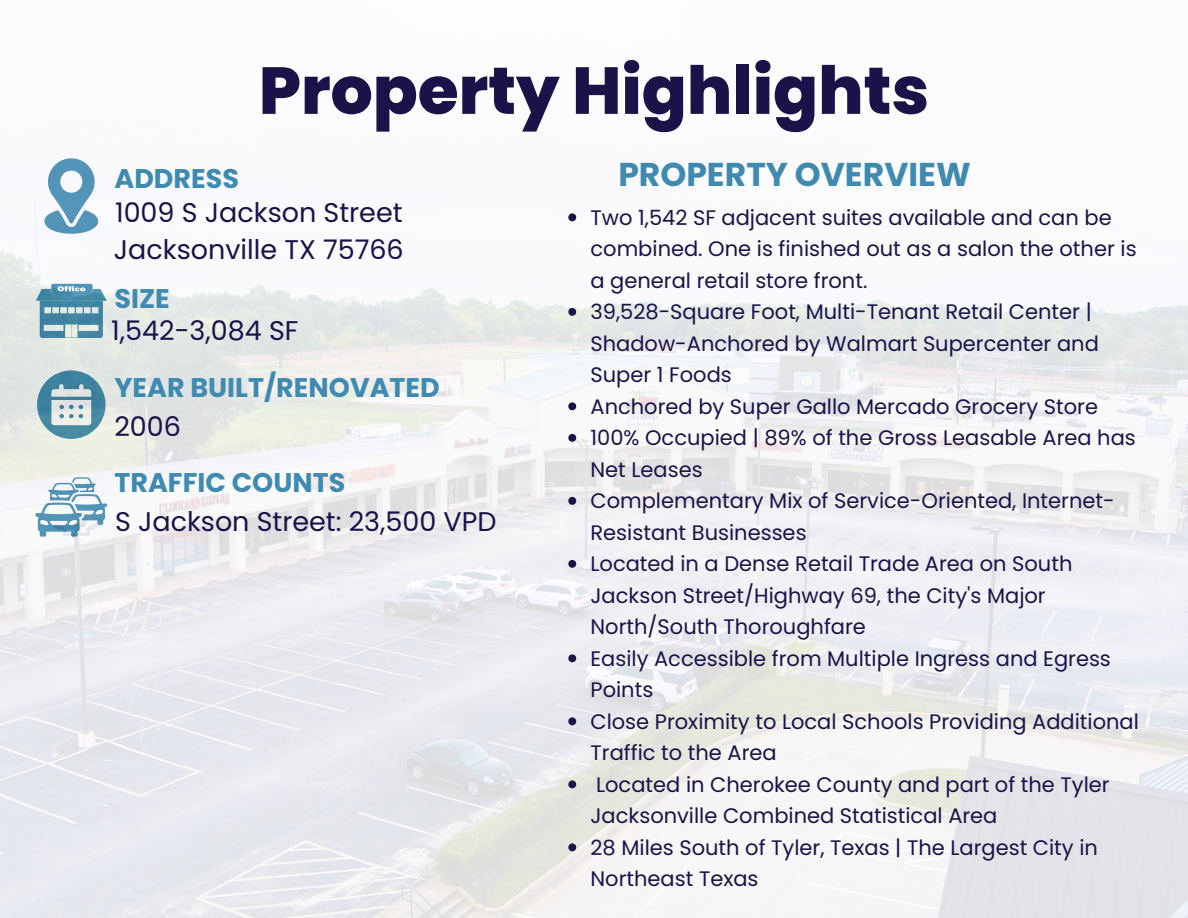
<style>
.page{position:relative;width:1188px;height:918px;background:#fff}
.page>*{position:absolute;margin:0;border:0;box-sizing:border-box;transform-origin:0 0}
.t1{font:800 66.3px "Poppins";color:#1a134a}
.t2{font:700 33px "Poppins";color:#3f8ab1}
.t3{font:27px/37.2px "Poppins";color:#1a134a}
.t4{font:700 27px "Poppins";color:#3f8ab1}
.t5{font:21px/31.5px "Poppins";color:#1a134a}
</style>
<div class="page">
<img style="left:0;top:158px;width:1188px;height:759px">
<svg style="left:568px;top:213px;width:8px;height:8px"></svg>
<svg style="left:568px;top:308px;width:8px;height:8px"></svg>
<svg style="left:568px;top:402px;width:8px;height:8px"></svg>
<svg style="left:568px;top:434px;width:8px;height:8px"></svg>
<svg style="left:568px;top:497px;width:8px;height:8px"></svg>
<svg style="left:568px;top:560px;width:8px;height:8px"></svg>
<svg style="left:568px;top:654px;width:8px;height:8px"></svg>
<svg style="left:568px;top:717px;width:8px;height:8px"></svg>
<svg style="left:568px;top:780px;width:8px;height:8px"></svg>
<svg style="left:568px;top:843px;width:8px;height:8px"></svg>
<p class="t1" style="left:259px;top:44px;width:672px">Property Highlights</p>
<h1 class="t4" style="left:114px;top:159px;width:126px">ADDRESS</h1>
<p class="t3" style="left:114px;top:194px;width:291px">1009 S Jackson Street<br>Jacksonville TX 75766</p>
<p class="t4" style="left:114px;top:280px;width:57px">SIZE</p>
<h3 class="t3" style="left:111px;top:312px;width:189px">1,542-3,084 SF</h3>
<h3 class="t4" style="left:114px;top:369px;width:327px">YEAR BUILT/RENOVATED</h3>
<h4 class="t3" style="left:114px;top:408px;width:68px">2006</h4>
<h5 class="t4" style="left:114px;top:464px;width:232px">TRAFFIC COUNTS</h5>
<p class="t3" style="left:115px;top:503px;width:383px">S Jackson Street: 23,500 VPD</p>
<h3 class="t2" style="left:618px;top:151px;width:354px">PROPERTY OVERVIEW</h3>
<h5 class="t5" style="left:591px;top:202px;width:548px">Two 1,542 SF adjacent suites available and can be combined. One is finished out as a salon the other is a general retail store front.</h5>
<p class="t5" style="left:591px;top:296px;width:510px">39,528-Square Foot, Multi-Tenant Retail Center |<br>Shadow-Anchored by Walmart Supercenter and<br>Super 1 Foods</p>
<h3 class="t5" style="left:591px;top:391px;width:509px">Anchored by Super Gallo Mercado Grocery Store</h3>
<h5 class="t5" style="left:591px;top:422px;width:547px">100% Occupied | 89% of the Gross Leasable Area has<br>Net Leases</h5>
<h2 class="t5" style="left:591px;top:485px;width:526px">Complementary Mix of Service-Oriented, Internet-<br>Resistant Businesses</h2>
<p class="t5" style="left:591px;top:548px;width:483px">Located in a Dense Retail Trade Area on South<br>Jackson Street/Highway 69, the City's Major<br>North/South Thoroughfare</p>
<p class="t5" style="left:591px;top:643px;width:522px">Easily Accessible from Multiple Ingress and Egress<br>Points</p>
<p class="t5" style="left:591px;top:706px;width:550px">Close Proximity to Local Schools Providing Additional<br>Traffic to the Area</p>
<p class="t5" style="left:591px;top:769px;width:521px">Located in Cherokee County and part of the Tyler<br>Jacksonville Combined Statistical Area</p>
<p class="t5" style="left:591px;top:832px;width:509px">28 Miles South of Tyler, Texas | The Largest City in<br>Northeast Texas</p>
</div>
